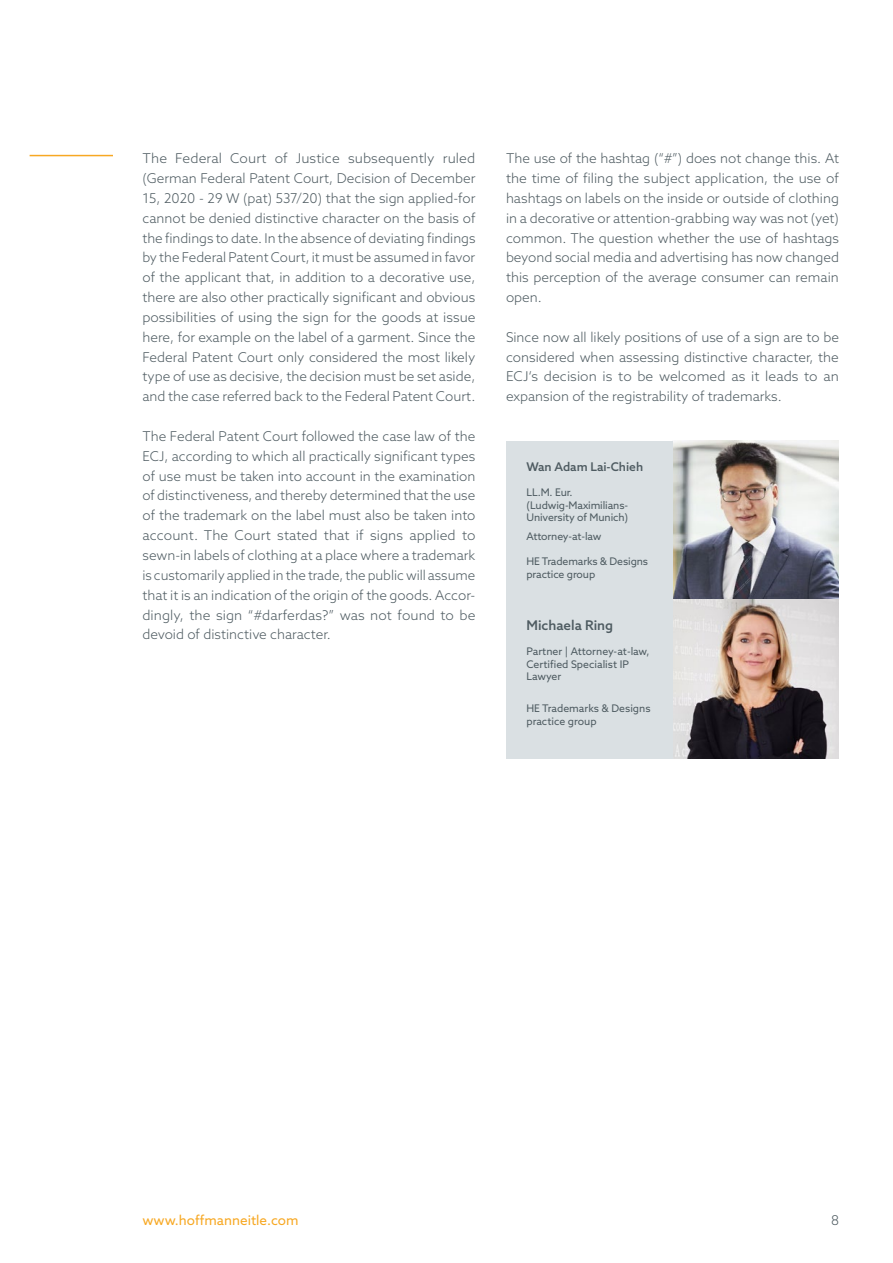
<style>
.page{position:relative;width:893px;height:1263px;background:#fff}
.page>*{position:absolute;margin:0;border:0;box-sizing:border-box;transform-origin:0 0}
.t1{font:300 13.5px/19.8px "Azo Sans";color:#4e5b61;text-align:justify}
.t2{font:13.5px "Azo Sans";color:#f7a823}
.t3{font:500 13.35px "Azo Sans";color:#4e5b61}
.t4{font:500 12px "Azo Sans";color:#4e5b61}
.t5{font:10.5px/12.6px "Azo Sans";letter-spacing:-.01em;color:#4e5b61}
</style>
<div class="page">
<hr style="left:30px;top:155px;width:83px;height:1px;background:#f7a823">
<svg style="left:506px;top:441px;width:333px;height:159px;background:#bfc1c3"></svg>
<svg style="left:506px;top:600px;width:333px;height:158px;background:#bbb8b8"></svg>
<p class="t1" style="left:142px;top:148px;width:335px">The Federal Court of Justice subsequently ruled (German Federal Patent Court, Decision of December 15, 2020 - 29 W (pat) 537/20) that the sign applied-for cannot be denied distinctive character on the basis of the findings to date. In the absence of deviating findings by the Federal Patent Court, it must be assumed in favor of the applicant that, in addition to a decorative use, there are also other practically significant and obvious possibilities of using the sign for the goods at issue here, for example on the label of a garment. Since the Federal Patent Court only considered the most likely type of use as decisive, the decision must be set aside, and the case referred back to the Federal Patent Court.</p>
<p class="t1" style="left:142px;top:426px;width:335px">The Federal Patent Court followed the case law of the ECJ, according to which all practically significant types of use must be taken into account in the examination of distinctiveness, and thereby determined that the use of the trademark on the label must also be taken into account. The Court stated that if signs applied to sewn-in labels of clothing at a place where a trademark is customarily applied in the trade, the public will assume that it is an indication of the origin of the goods. Accor&shy;dingly, the sign “#darferdas?” was not found to be devoid of distinctive character.</p>
<p class="t1" style="left:506px;top:148px;width:334px">The use of the hashtag (“#”) does not change this. At the time of filing the subject application, the use of hashtags on labels on the inside or outside of clothing in a decorative or attention-grabbing way was not (yet) common. The question whether the use of hashtags beyond social media and advertising has now changed this perception of the average consumer can remain open.</p>
<p class="t1" style="left:506px;top:327px;width:334px">Since now all likely positions of use of a sign are to be considered when assessing distinctive character, the ECJ‘s decision is to be welcomed as it leads to an expansion of the registrability of trademarks.</p>
<p class="t4" style="left:526px;top:458px;width:118px">Wan Adam Lai-Chieh</p>
<p class="t5" style="left:526px;top:486px;width:103px">LL.M. Eur. (Ludwig-Maximilians-<br>University of Munich)</p>
<p class="t5" style="left:526px;top:530px;width:76px">Attorney-at-law</p>
<p class="t5" style="left:526px;top:555px;width:123px">HE Trademarks &amp; Designs practice group</p>
<p class="t3" style="left:526px;top:616px;width:88px">Michaela Ring</p>
<p class="t5" style="left:526px;top:645px;width:125px">Partner | Attorney-at-law,<br>Certified Specialist IP<br>Lawyer</p>
<p class="t5" style="left:526px;top:702px;width:126px">HE Trademarks &amp; Designs practice group</p>
<p class="t2" style="left:142px;top:1211px;width:158px">www.hoffmanneitle.com</p>
<p class="t1" style="left:831px;top:1210px;width:9px">8</p>
</div>
